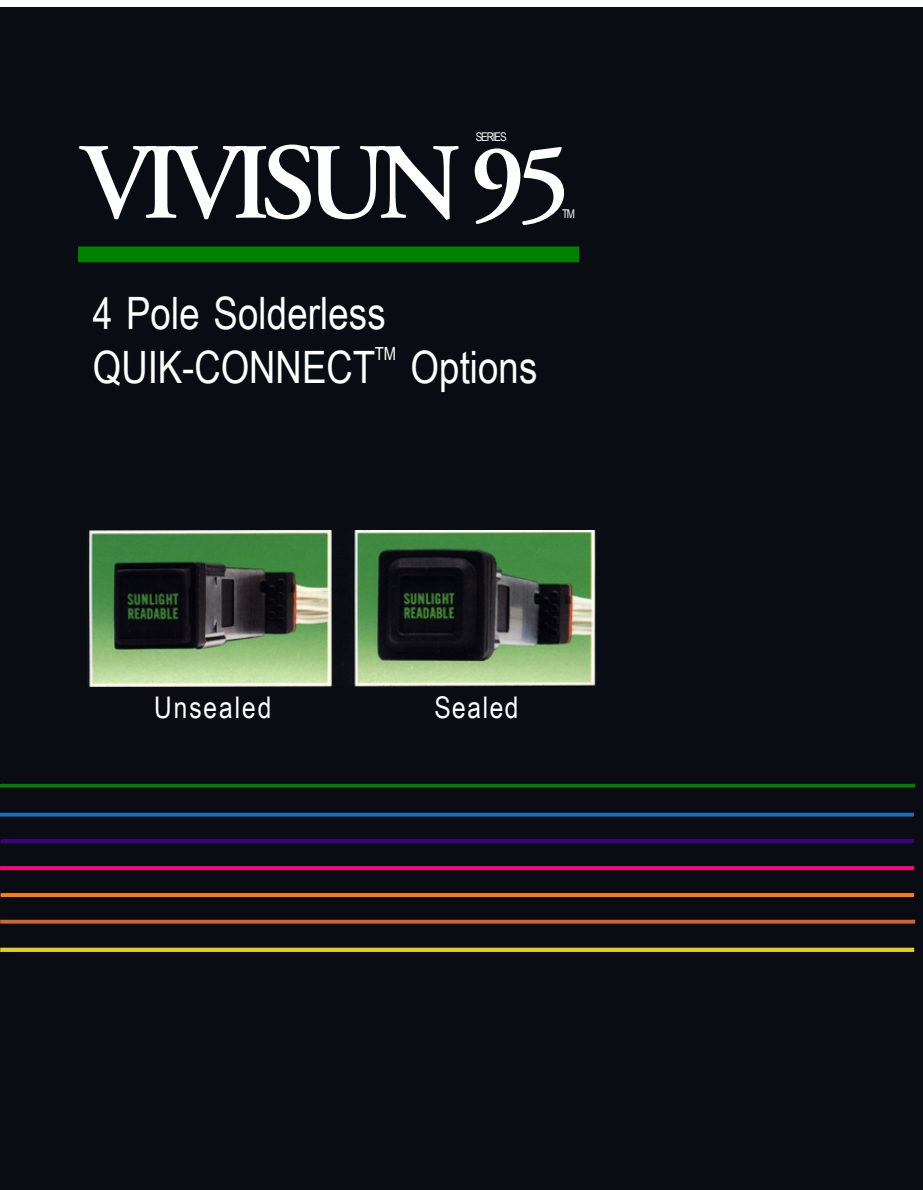
<style>
.page{position:relative;width:923px;height:1190px;background:#fff}
.page>*{position:absolute;margin:0;border:0;box-sizing:border-box;transform-origin:0 0}
.t1{font:600 108px "Adobe Garamond";letter-spacing:-.085em;color:#fff}
.t2{font:44.7px/54px "Arial Narrow";color:#fff}
.t3{font:29.85px "Arial Narrow";letter-spacing:.065em;color:#fff}
.t4{font:18px "Arial Narrow";color:#fff}
.t5{font:12px "Arial Narrow";letter-spacing:-.085em;color:#fcfcfc}
.s1{font-size:43.2px}
</style>
<div class="page">
<div style="left:0;top:7px;width:922px;height:1183px;background:#0a0c14"></div>
<img style="left:87px;top:531px;width:509px;height:155px">
<svg style="left:0;top:812px;width:913px;height:4px;background:#1d59a1"></svg>
<svg style="left:0;top:919px;width:915px;height:4px;background:#a95427"></svg>
<svg style="left:0;top:947px;width:914px;height:5px;background:#bfb127"></svg>
<hr style="left:0;top:784px;width:915px;height:3px;background:#008000">
<hr style="left:1px;top:839px;width:913px;height:4px;background:#400080">
<div style="left:0;top:866px;width:914px;height:4px;background:#ff0080;border:3px solid #ff0080"></div>
<svg style="left:1px;top:893px;width:913px;height:4px;background:#fa7d00"></svg>
<div style="left:78px;top:246px;width:501px;height:16px;background:#008000"></div>
<p class="t5" style="left:476px;top:128px;width:32px">SERIES</p>
<h1 class="t1" style="left:81px;top:124px;width:491px">VIVISUN 95</h1>
<p class="t5" style="left:562px;top:204px;width:15px">TM</p>
<p class="t2" style="left:93px;top:284px;width:294px"><span class="s1">4</span> Pole Solderless<br>QUIK-CONNECT</p>
<p class="t4" style="left:375px;top:341px;width:23px">TM</p>
<p class="t2" style="left:410px;top:338px;width:128px">Options</p>
<p class="t3" style="left:154px;top:685px;width:119px">Unsealed</p>
<p class="t3" style="left:434px;top:685px;width:86px">Sealed</p>
</div>
